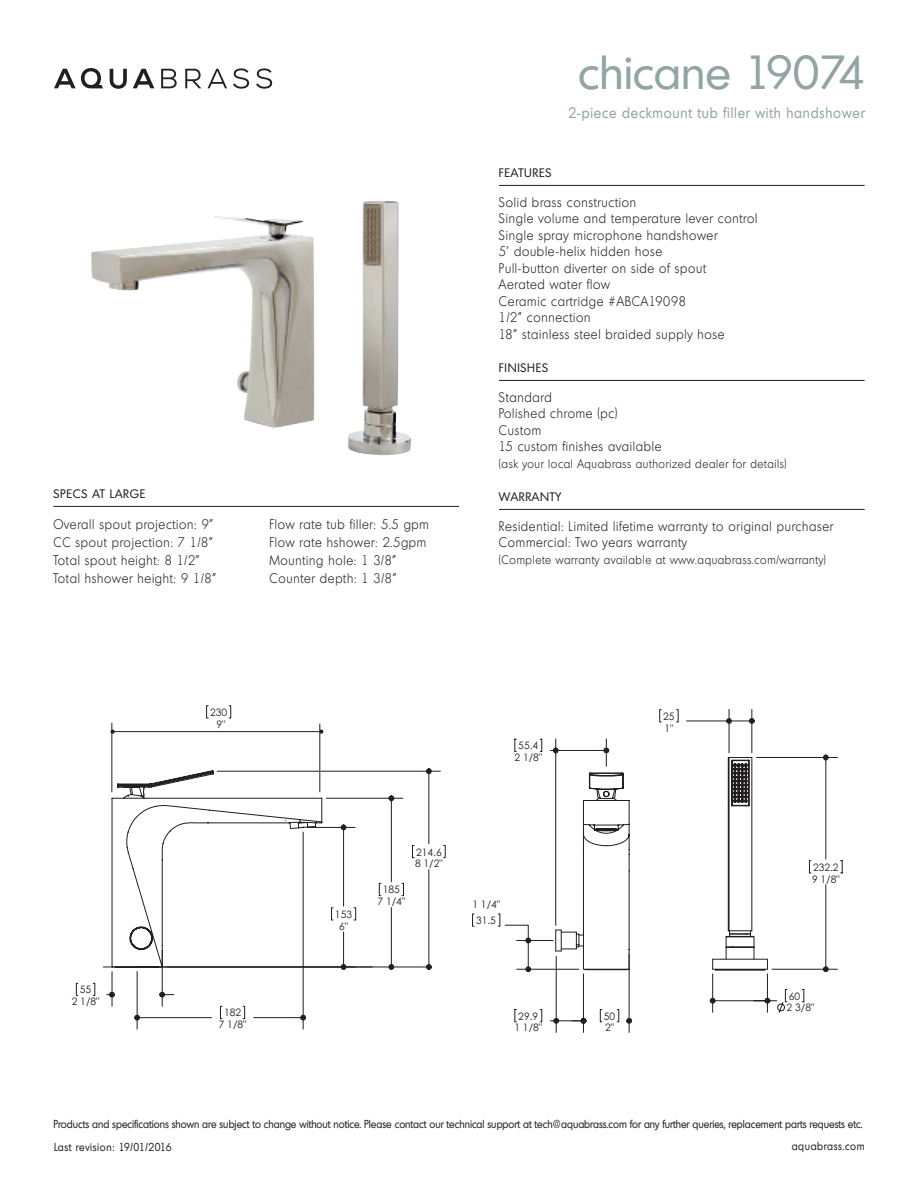
<style>
.page{position:relative;width:918px;height:1188px;background:#fff}
.page>*{position:absolute;margin:0;border:0;box-sizing:border-box;transform-origin:0 0}
.t1{font:46.5px "Montreal Serial";color:#91a5a4}
.designer{font:15px "Montreal Serial";letter-spacing:.06em;color:#91a5a4;scale:.9 1}
.designer-2{font:300 13.5px "Montreal Serial";letter-spacing:.06em;color:#231f20;scale:.9 1}
.designer-3{font:300 12px "Montreal Serial";letter-spacing:.06em;color:#231f20;scale:.9 1}
.designer-4{font:12px "Montreal Serial";letter-spacing:.06em;color:#231f20}
.designer-5{font:11.25px "Montreal Serial";color:#231f20;scale:.9 1}
.designer-6{font:11.25px "Montreal Serial";letter-spacing:.06em;color:#231f20;scale:.9 1}
.t2{font:10.2px/11.9px "Century Gothic";color:#231f20;text-align:center}
</style>
<div class="page">
<img style="left:91px;top:201px;width:320px;height:255px">
<hr style="left:499px;top:185px;width:366px;height:1px;background:#231f20">
<hr style="left:499px;top:380px;width:366px;height:1px;background:#231f20">
<hr style="left:499px;top:509px;width:366px;height:1px;background:#231f20">
<hr style="left:53px;top:506px;width:406px;height:1px;background:#231f20">
<svg style="left:206px;top:705px;width:2px;height:13px"></svg>
<svg style="left:229px;top:705px;width:2px;height:13px"></svg>
<hr style="left:303px;top:832px;width:1px;height:197px;background:#231f20">
<hr style="left:137px;top:971px;width:1px;height:58px;background:#231f20">
<svg style="left:134px;top:845px;width:312px;height:176px"></svg>
<svg style="left:426px;top:768px;width:6px;height:3px"></svg>
<svg style="left:103px;top:771px;width:338px;height:199px"></svg>
<svg style="left:388px;top:968px;width:6px;height:2px"></svg>
<svg style="left:136px;top:795px;width:268px;height:173px"></svg>
<svg style="left:402px;top:883px;width:2px;height:13px"></svg>
<svg style="left:76px;top:983px;width:2px;height:13px"></svg>
<svg style="left:93px;top:983px;width:2px;height:13px"></svg>
<hr style="left:162px;top:950px;width:1px;height:56px;background:#231f20">
<hr style="left:112px;top:972px;width:1px;height:34px;background:#231f20">
<svg style="left:159px;top:992px;width:15px;height:6px"></svg>
<svg style="left:107px;top:992px;width:8px;height:6px"></svg>
<svg style="left:676px;top:709px;width:53px;height:9px"></svg>
<svg style="left:659px;top:709px;width:3px;height:9px"></svg>
<hr style="left:752px;top:709px;width:1px;height:44px;background:#231f20">
<hr style="left:729px;top:709px;width:1px;height:44px;background:#231f20">
<svg style="left:472px;top:914px;width:2px;height:13px"></svg>
<svg style="left:498px;top:738px;width:345px;height:295px"></svg>
<hr style="left:112px;top:723px;width:1px;height:69px;background:#231f20">
<hr style="left:320px;top:724px;width:1px;height:68px;background:#231f20">
<hr style="left:113px;top:731px;width:208px;height:1px;background:#231f20">
<svg style="left:319px;top:730px;width:4px;height:4px"></svg>
<svg style="left:110px;top:730px;width:5px;height:4px"></svg>
<svg style="left:110px;top:69px;width:17px;height:20px"></svg>
<svg style="left:133px;top:69px;width:21px;height:19px"></svg>
<svg style="left:161px;top:69px;width:16px;height:19px"></svg>
<svg style="left:185px;top:69px;width:16px;height:19px"></svg>
<svg style="left:208px;top:69px;width:19px;height:19px"></svg>
<svg style="left:233px;top:68px;width:16px;height:21px"></svg>
<svg style="left:256px;top:68px;width:16px;height:21px"></svg>
<svg style="left:54px;top:68px;width:49px;height:20px"></svg>
<p class="designer-4" style="left:53px;top:486px;width:94px">SPECS AT LARGE</p>
<p class="designer-2" style="left:53px;top:516px;width:179px">Overall spout projection: 9”</p>
<p class="designer-2" style="left:269px;top:516px;width:179px">Flow rate tub filler: 5.5 gpm</p>
<p class="designer-2" style="left:53px;top:534px;width:179px">CC spout projection: 7 1/8”</p>
<p class="designer-2" style="left:269px;top:534px;width:176px">Flow rate hshower: 2.5gpm</p>
<p class="designer-2" style="left:53px;top:552px;width:164px">Total spout height: 8 1/2”</p>
<p class="designer-2" style="left:269px;top:552px;width:143px">Mounting hole: 1 3/8”</p>
<p class="designer-2" style="left:53px;top:570px;width:182px">Total hshower height: 9 1/8”</p>
<p class="designer-2" style="left:269px;top:570px;width:143px">Counter depth: 1 3/8”</p>
<p class="t1" style="left:578px;top:43px;width:288px">chicane 19074</p>
<p class="designer" style="left:568px;top:103px;width:331px">2-piece deckmount tub filler with handshower</p>
<p class="designer-4" style="left:499px;top:165px;width:54px">FEATURES</p>
<p class="designer-2" style="left:499px;top:194px;width:154px">Solid brass construction</p>
<p class="designer-2" style="left:499px;top:210px;width:289px">Single volume and temperature lever control</p>
<p class="designer-2" style="left:499px;top:227px;width:244px">Single spray microphone handshower</p>
<p class="designer-2" style="left:499px;top:243px;width:183px">5’ double-helix hidden hose</p>
<p class="designer-2" style="left:499px;top:260px;width:231px">Pull-button diverter on side of spout</p>
<p class="designer-2" style="left:499px;top:276px;width:125px">Aerated water flow</p>
<p class="designer-2" style="left:499px;top:293px;width:209px">Ceramic cartridge #ABCA19098</p>
<p class="designer-2" style="left:499px;top:309px;width:103px">1/2” connection</p>
<p class="designer-2" style="left:499px;top:326px;width:252px">18” stainless steel braided supply hose</p>
<p class="designer-4" style="left:499px;top:360px;width:51px">FINISHES</p>
<p class="designer-2" style="left:499px;top:389px;width:60px">Standard</p>
<p class="designer-2" style="left:499px;top:405px;width:133px">Polished chrome (pc)</p>
<p class="designer-2" style="left:499px;top:422px;width:49px">Custom</p>
<p class="designer-2" style="left:499px;top:438px;width:182px">15 custom finishes available</p>
<p class="designer-3" style="left:499px;top:456px;width:321px">(ask your local Aquabrass authorized dealer for details)</p>
<p class="designer-4" style="left:499px;top:489px;width:64px">WARRANTY</p>
<p class="designer-2" style="left:499px;top:518px;width:373px">Residential: Limited lifetime warranty to original purchaser</p>
<p class="designer-2" style="left:499px;top:534px;width:210px">Commercial: Two years warranty</p>
<p class="designer-3" style="left:499px;top:552px;width:365px">(Complete warranty available at www.aquabrass.com/warranty)</p>
<p class="t2" style="left:72px;top:984px;width:29px">55<br>2 1/8"</p>
<p class="t2" style="left:210px;top:706px;width:19px">230<br>9"</p>
<p class="t2" style="left:219px;top:1007px;width:29px">182<br>7 1/8"</p>
<p class="t2" style="left:518px;top:739px;width:21px">55.4</p>
<p class="t2" style="left:514px;top:751px;width:29px">2 1/8"</p>
<p class="t2" style="left:335px;top:908px;width:19px">153<br>6"</p>
<p class="t2" style="left:383px;top:884px;width:19px">185</p>
<p class="t2" style="left:378px;top:896px;width:29px">7 1/4"</p>
<p class="t2" style="left:415px;top:846px;width:29px;text-align:left">214.6<br>8 1/2"</p>
<p class="t2" style="left:472px;top:898px;width:29px">1 1/4"</p>
<p class="t2" style="left:476px;top:914px;width:21px">31.5</p>
<p class="t2" style="left:514px;top:1010px;width:29px">29.9<br>1 1/8"</p>
<p class="t2" style="left:663px;top:710px;width:13px;text-align:left">25<br>1"</p>
<p class="t2" style="left:604px;top:1010px;width:13px;text-align:left">50<br>2"</p>
<p class="t2" style="left:813px;top:861px;width:27px">232.2</p>
<p class="t2" style="left:812px;top:873px;width:29px">9 1/8"</p>
<p class="t2" style="left:789px;top:990px;width:13px">60</p>
<p class="t2" style="left:787px;top:1002px;width:29px">2 3/8"</p>
<p class="designer-5" style="left:53px;top:1117px;width:901px">Products and specifications shown are subject to change without notice. Please contact our technical support at tech@aquabrass.com for any further queries, replacement parts requests etc.</p>
<p class="designer-6" style="left:54px;top:1139px;width:132px">Last revision: 19/01/2016</p>
<p class="designer-6" style="left:792px;top:1139px;width:82px">aquabrass.com</p>
</div>
